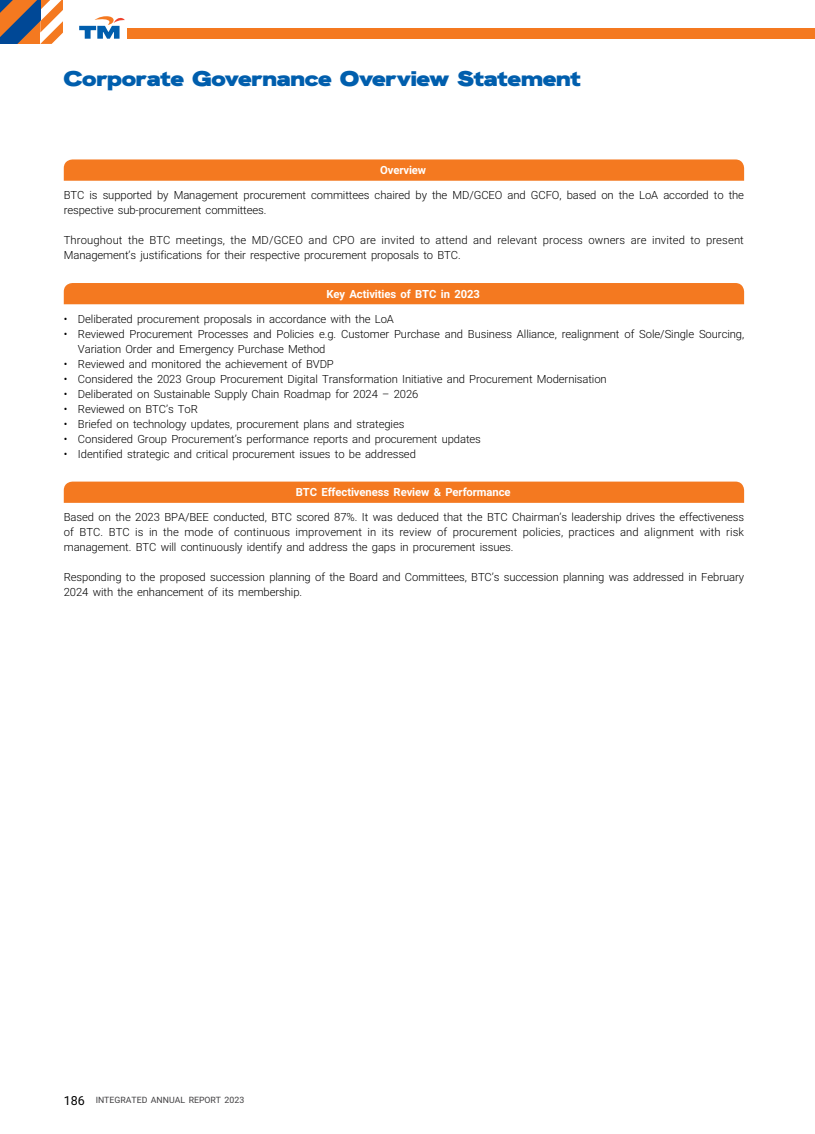
<style>
.page{position:relative;width:815px;height:1134px;background:#fff}
.page>*{position:absolute;margin:0;border:0;box-sizing:border-box;transform-origin:0 0}
.t1{font:900 21.25px "HK Grotesk Wide";letter-spacing:-.015em;color:#005ead}
.t2{font:300 11.25px/15px "Roboto";letter-spacing:-.005em;color:#000}
.t3{font:700 11.25px "Roboto";letter-spacing:-.005em;color:#fff}
.t4{font:8.75px "Roboto";color:#414042}
.s1{font-size:12.5px;color:#000}
</style>
<div class="page">
<div style="left:128px;top:28px;width:687px;height:11px;background:#f47920"></div>
<svg style="left:79px;top:16px;width:46px;height:23px"></svg>
<svg style="left:64px;top:159px;width:680px;height:22px;background:#f47d27"></svg>
<div style="left:64px;top:283px;width:680px;height:21px;background:#f47920"></div>
<div style="left:64px;top:482px;width:680px;height:21px;background:#f47920"></div>
<svg style="left:0;top:0;width:63px;height:44px"></svg>
<h1 class="t1" style="left:64px;top:61px;width:519px">Corporate Governance Overview Statement</h1>
<p class="t3" style="left:380px;top:162px;width:48px">Overview</p>
<p class="t2" style="left:64px;top:187px;width:682px">BTC is supported by Management procurement committees chaired by the MD/GCEO and GCFO, based on the LoA accorded to the respective sub-procurement committees.</p>
<p class="t2" style="left:64px;top:232px;width:682px">Throughout the BTC meetings, the MD/GCEO and CPO are invited to attend and relevant process owners are invited to present<br>Management’s justifications for their respective procurement proposals to BTC.</p>
<p class="t3" style="left:326px;top:286px;width:155px">Key Activities of BTC in 2023</p>
<p class="t2" style="left:64px;top:311px;width:332px">• Deliberated procurement proposals in accordance with the LoA</p>
<p class="t2" style="left:78px;top:326px;width:668px;text-indent:-14px">• Reviewed Procurement Processes and Policies e.g. Customer Purchase and Business Alliance, realignment of Sole/Single Sourcing,<br>Variation Order and Emergency Purchase Method</p>
<p class="t2" style="left:64px;top:356px;width:272px">• Reviewed and monitored the achievement of BVDP</p>
<p class="t2" style="left:64px;top:371px;width:545px">• Considered the 2023 Group Procurement Digital Transformation Initiative and Procurement Modernisation</p>
<p class="t2" style="left:64px;top:386px;width:356px">• Deliberated on Sustainable Supply Chain Roadmap for 2024 – 2026</p>
<p class="t2" style="left:64px;top:401px;width:136px">• Reviewed on BTC’s ToR</p>
<p class="t2" style="left:64px;top:416px;width:342px">• Briefed on technology updates, procurement plans and strategies</p>
<p class="t2" style="left:64px;top:431px;width:419px">• Considered Group Procurement’s performance reports and procurement updates</p>
<p class="t2" style="left:64px;top:446px;width:354px">• Identified strategic and critical procurement issues to be addressed</p>
<p class="t3" style="left:296px;top:485px;width:216px">BTC Effectiveness Review &amp; Performance</p>
<p class="t2" style="left:64px;top:509px;width:682px;text-align:justify">Based on the 2023 BPA/BEE conducted, BTC scored 87%. It was deduced that the BTC Chairman’s leadership drives the effectiveness of BTC. BTC is in the mode of continuous improvement in its review of procurement policies, practices and alignment with risk management. BTC will continuously identify and address the gaps in procurement issues.</p>
<p class="t2" style="left:64px;top:569px;width:682px">Responding to the proposed succession planning of the Board and Committees, BTC’s succession planning was addressed in February<br>2024 with the enhancement of its membership.</p>
<p class="t4" style="left:64px;top:1094px;width:182px"><span class="s1">186</span> INTEGRATED ANNUAL REPORT 2023</p>
</div>
